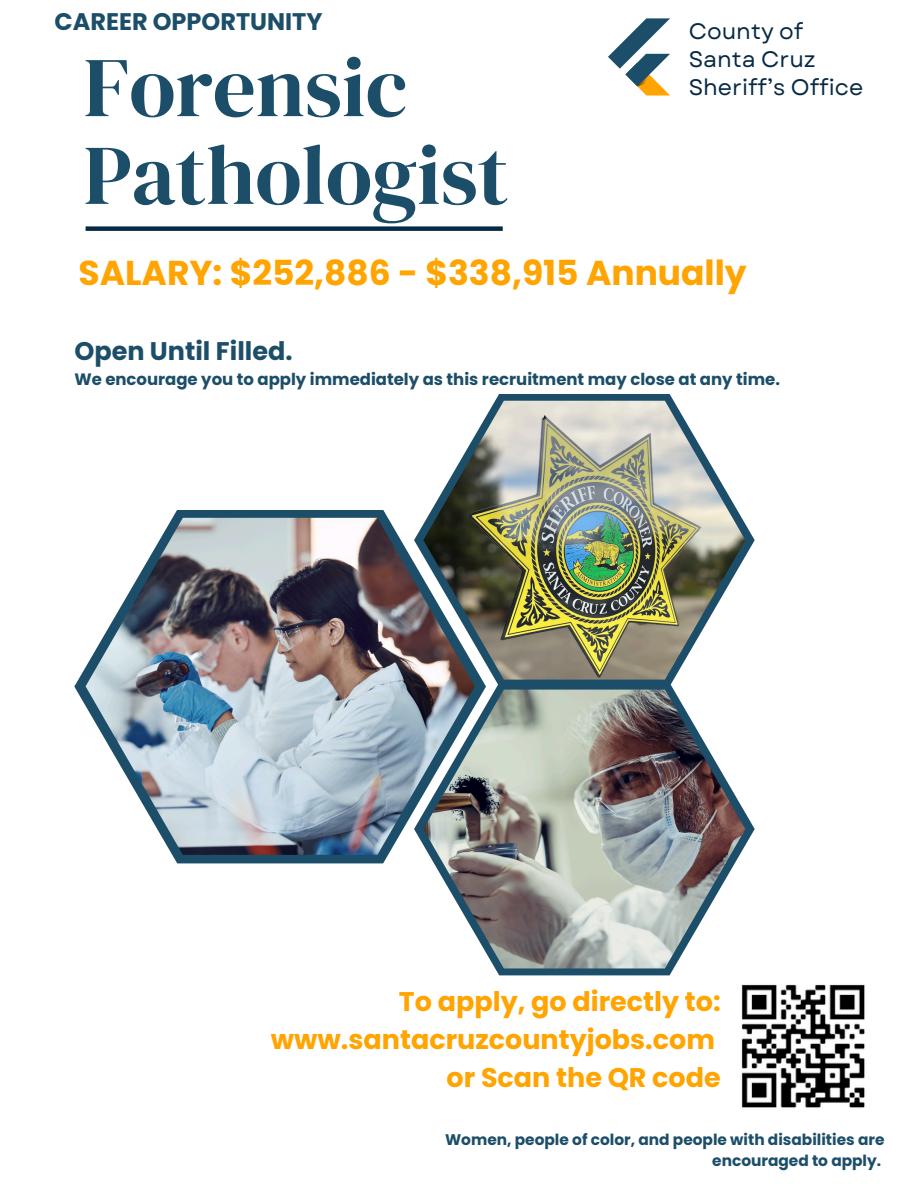
<style>
.page{position:relative;width:918px;height:1188px;background:#fff}
.page>*{position:absolute;margin:0;border:0;box-sizing:border-box;transform-origin:0 0}
.t1{font:84.9px/87.8px "DM Serif Display";color:#1c4e69}
.t2{font:700 34.5px "Poppins";color:#ffa400}
.t3{font:700 27px/38.2px "Poppins";color:#ffa400;text-align:right}
.t4{font:700 25.5px "Poppins";color:#1c4e69}
.t5{font:700 24px "Poppins";color:#1c4e69}
.t6{font:22.35px/27.8px "Garet";color:#072a44}
.t7{font:700 16.5px "Poppins";color:#1c4e69}
.t8{font:700 15.45px/21.3px "Poppins";color:#1c4e69;text-align:right}
</style>
<div class="page">
<svg style="left:495px;top:394px;width:260px;height:289px"></svg>
<svg style="left:74px;top:510px;width:410px;height:353px"></svg>
<svg style="left:414px;top:683px;width:341px;height:292px"></svg>
<img style="left:86px;top:518px;width:389px;height:337px">
<img style="left:423px;top:690px;width:322px;height:278px">
<img style="left:423px;top:401px;width:322px;height:279px">
<div style="left:86px;top:226px;width:417px;height:5px;background:#072a44"></div>
<svg style="left:608px;top:18px;width:62px;height:77px"></svg>
<img style="left:722px;top:972px;width:143px;height:136px">
<p class="t5" style="left:54px;top:5px;width:270px">CAREER OPPORTUNITY</p>
<h5 class="t1" style="left:84px;top:42px;width:426px">Forensic<br>Pathologist</h5>
<h2 class="t6" style="left:689px;top:18px;width:176px">County of<br>Santa Cruz<br>Sheriff’s Office</h2>
<p class="t2" style="left:79px;top:249px;width:670px">SALARY: $252,886 - $338,915 Annually</p>
<p class="t4" style="left:74px;top:333px;width:220px">Open Until Filled.</p>
<p class="t7" style="left:74px;top:367px;width:707px">We encourage you to apply immediately as this recruitment may close at any time.</p>
<p class="t3" style="left:271px;top:982px;width:451px">To apply, go directly to: www.santacruzcountyjobs.com or Scan the QR code</p>
<h3 class="t8" style="left:445px;top:1129px;width:441px">Women, people of color, and people with disabilities are encouraged to apply.</h3>
</div>
